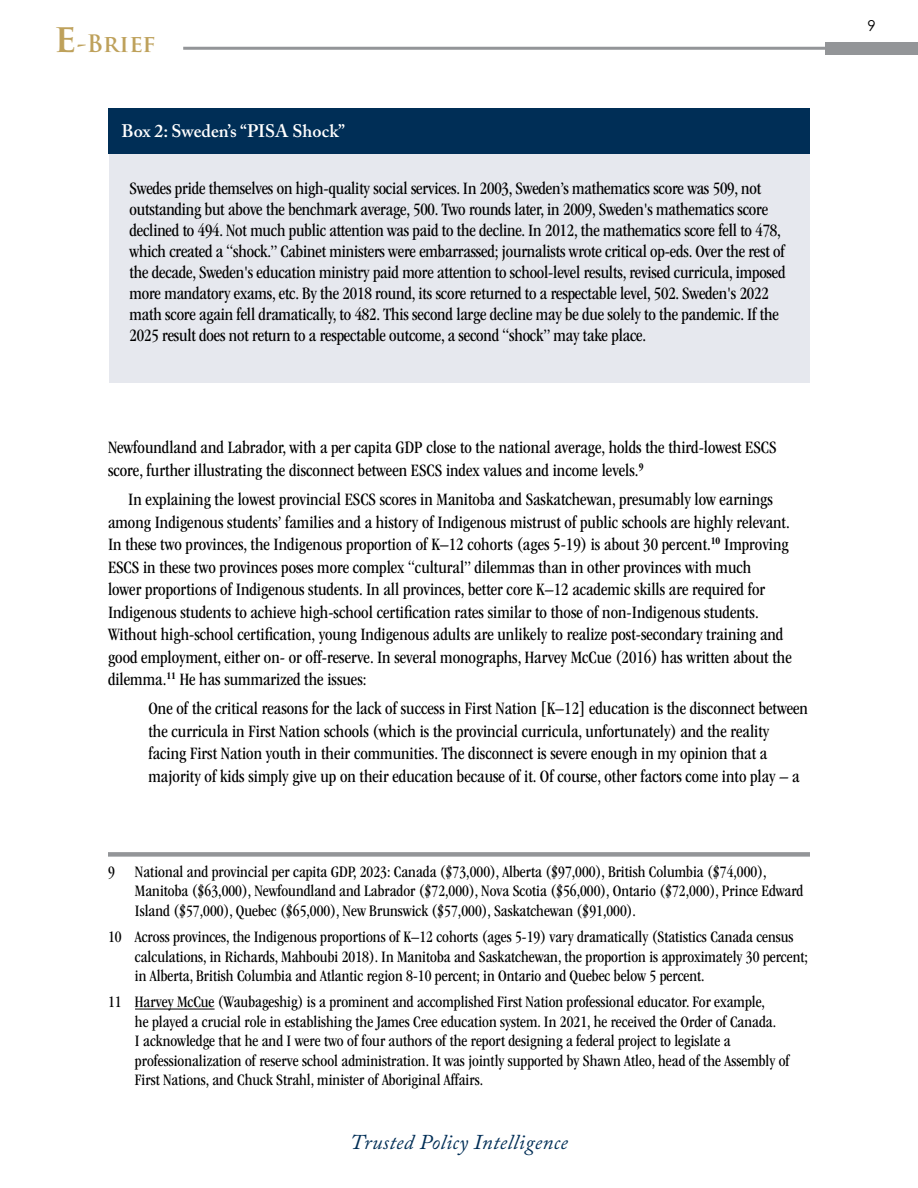
<style>
.page{position:relative;width:918px;height:1188px;background:#fff}
.page>*{position:absolute;margin:0;border:0;box-sizing:border-box;transform-origin:0 0}
.t1{font:700 23.4px "Trajan Pro";color:#bea15b}
.t2{font:italic 21px "Adobe Caslon Pro";letter-spacing:.02em;color:#002e56}
.t3{font:condensed 18px/22.5px "ITC Garamond Std";color:#000}
.t4{font:600 18px "Adobe Caslon Pro";color:#fff}
.t5{font:condensed 16.5px/19.5px "ITC Garamond Std";color:#000}
.t6{font:15px "Century Gothic";color:#000}
.s1{font-size:38.7px}
</style>
<div class="page">
<div style="left:826px;top:42px;width:92px;height:13px;background:#939598"></div>
<hr style="left:183px;top:47px;width:646px;height:3px;background:#939598">
<div style="left:108px;top:852px;width:702px;height:5px;background:#939598"></div>
<hr style="left:135px;top:1009px;width:80px;height:1px;background:#000">
<div style="left:109px;top:154px;width:700px;height:228px;background:#e6e8ee"></div>
<div style="left:108px;top:108px;width:702px;height:45px;background:#002e56"></div>
<p class="t1" style="left:54px;top:29px;width:103px"><span class="s1">e</span>-Brief</p>
<p class="t4" style="left:122px;top:121px;width:225px">Box 2: Sweden’s “PISA Shock”</p>
<p class="t3" style="left:130px;top:178px;width:658px;line-height:21px">Swedes pride themselves on high-quality social services. In 2003, Sweden’s mathematics score was 509, not outstanding but above the benchmark average, 500. Two rounds later, in 2009, Sweden's mathematics score declined to 494. Not much public attention was paid to the decline. In 2012, the mathematics score fell to 478, which created a “shock.” Cabinet ministers were embarrassed; journalists wrote critical op-eds. Over the rest of the decade, Sweden's education ministry paid more attention to school-level results, revised curricula, imposed more mandatory exams, etc. By the 2018 round, its score returned to a respectable level, 502. Sweden's 2022 math score again fell dramatically, to 482. This second large decline may be due solely to the pandemic. If the 2025 result does not return to a respectable outcome, a second “shock” may take place.</p>
<p class="t3" style="left:108px;top:436px;width:670px">Newfoundland and Labrador, with a per capita GDP close to the national average, holds the third-lowest ESCS score, further illustrating the disconnect between ESCS index values and income levels.<sup>9</sup></p>
<p class="t3" style="left:108px;top:488px;width:685px;text-indent:20px">In explaining the lowest provincial ESCS scores in Manitoba and Saskatchewan, presumably low earnings among Indigenous students’ families and a history of Indigenous mistrust of public schools are highly relevant.<br>In these two provinces, the Indigenous proportion of K–12 cohorts (ages 5-19) is about 30 percent.<sup>10</sup> Improving ESCS in these two provinces poses more complex “cultural” dilemmas than in other provinces with much<br>lower proportions of Indigenous students. In all provinces, better core K–12 academic skills are required for Indigenous students to achieve high-school certification rates similar to those of non-Indigenous students.<br>Without high-school certification, young Indigenous adults are unlikely to realize post-secondary training and good employment, either on- or off-reserve. In several monographs, Harvey McCue (2016) has written about the dilemma.<sup>11</sup> He has summarized the issues:</p>
<p class="t3" style="left:148px;top:697px;width:661px">One of the critical reasons for the lack of success in First Nation [K–12] education is the disconnect between the curricula in First Nation schools (which is the provincial curricula, unfortunately) and the reality facing First Nation youth in their communities. The disconnect is severe enough in my opinion that a majority of kids simply give up on their education because of it. Of course, other factors come into play – a</p>
<p class="t5" style="left:135px;top:862px;width:670px;text-indent:-27px">9 National and provincial per capita GDP, 2023: Canada ($73,000), Alberta ($97,000), British Columbia ($74,000),<br>Manitoba ($63,000), Newfoundland and Labrador ($72,000), Nova Scotia ($56,000), Ontario ($72,000), Prince Edward<br>Island ($57,000), Quebec ($65,000), New Brunswick ($57,000), Saskatchewan ($91,000).</p>
<p class="t5" style="left:135px;top:927px;width:674px;text-indent:-27px">10 Across provinces, the Indigenous proportions of K–12 cohorts (ages 5-19) vary dramatically (Statistics Canada census calculations, in Richards, Mahboubi 2018). In Manitoba and Saskatchewan, the proportion is approximately 30 percent; in Alberta, British Columbia and Atlantic region 8-10 percent; in Ontario and Quebec below 5 percent.</p>
<p class="t5" style="left:135px;top:993px;width:656px;text-indent:-27px">11 Harvey McCue (Waubageshig) is a prominent and accomplished First Nation professional educator. For example,<br>he played a crucial role in establishing the James Cree education system. In 2021, he received the Order of Canada.<br>I acknowledge that he and I were two of four authors of the report designing a federal project to legislate a professionalization of reserve school administration. It was jointly supported by Shawn Atleo, head of the Assembly of First Nations, and Chuck Strahl, minister of Aboriginal Affairs.</p>
<p class="t2" style="left:350px;top:1130px;width:219px">Trusted Policy Intelligence</p>
<p class="t6" style="left:868px;top:15px;width:10px">9</p>
</div>
